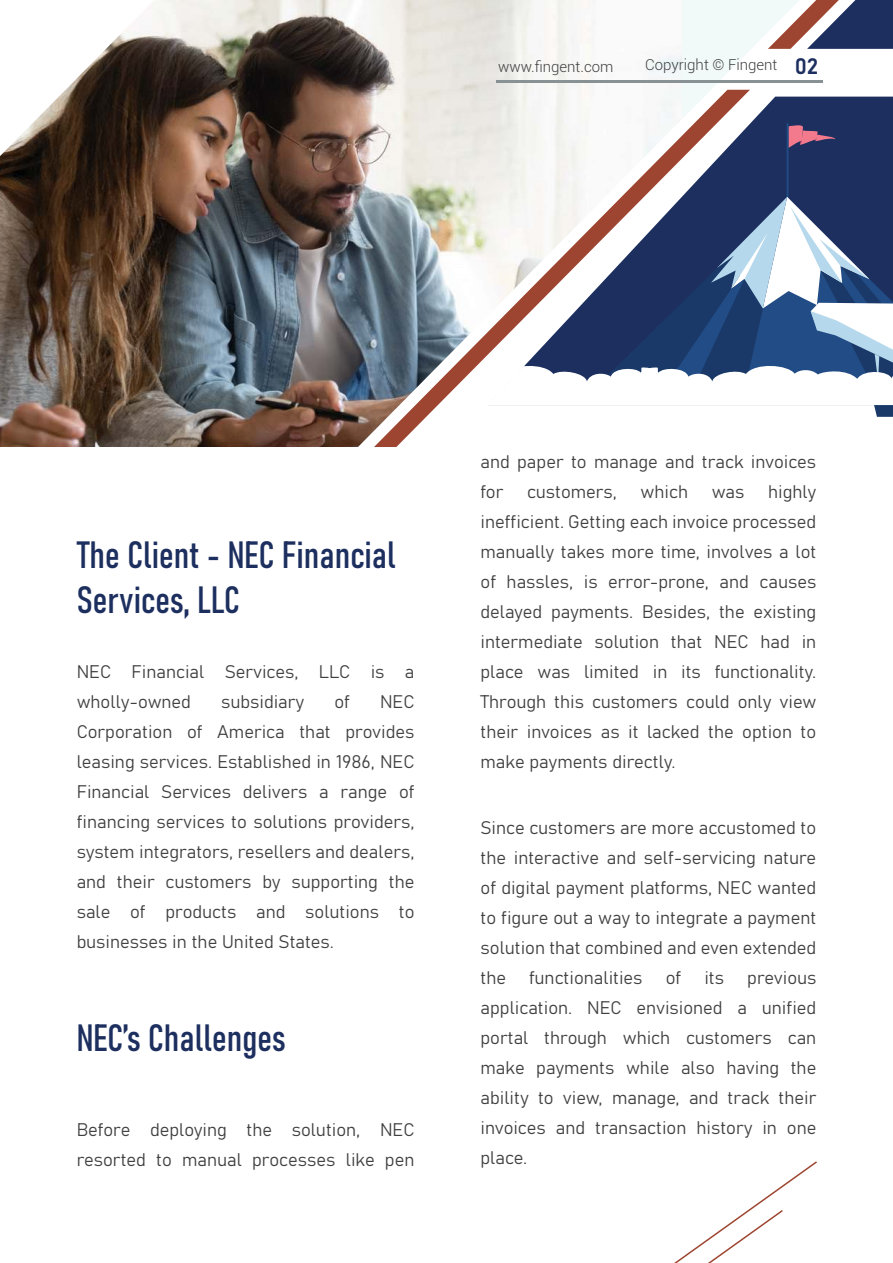
<style>
.page{position:relative;width:893px;height:1263px;background:#fff}
.page>*{position:absolute;margin:0;border:0;box-sizing:border-box;transform-origin:0 0}
.t1{font:37.5px/45px "Bahnschrift";color:#1d2f5f}
.t2{font:18px/30px "Bahnschrift";color:#404041;text-align:justify}
.t3{font:300 15px "Roboto";color:#404041}
.s1{font-family:"Bahnschrift";font-weight:400;font-size:22.05px;color:#1d2f5f}
</style>
<div class="page">
<img style="left:0;top:0;width:682px;height:447px">
<svg style="left:682px;top:0;width:211px;height:97px"></svg>
<hr style="left:496px;top:81px;width:327px;height:2px;background:#889295">
<svg style="left:488px;top:97px;width:405px;height:100px"></svg>
<hr style="left:786px;top:123px;width:2px;height:75px;background:#1a3968">
<svg style="left:788px;top:123px;width:48px;height:25px"></svg>
<hr style="left:787px;top:123px;width:1px;height:75px;background:#214c86">
<svg style="left:487px;top:197px;width:406px;height:220px"></svg>
<svg style="left:674px;top:1161px;width:143px;height:102px"></svg>
<p class="t3" style="left:498px;top:56px;width:117px">www.fingent.com</p>
<p class="t3" style="left:645px;top:59px;width:175px">Copyright © Fingent <span class="s1">02</span></p>
<h1 class="t1" style="left:77px;top:536px;width:321px">The Client - NEC Financial<br>Services, LLC</h1>
<p class="t2" style="left:77px;top:657px;width:339px">NEC Financial Services, LLC is a wholly-owned</p>
<p class="t2" style="left:77px;top:687px;width:339px;text-indent:303px">NEC Corporation of America that provides leasing services. Established in 1986, NEC Financial Services delivers a range of financing services to solutions providers, system integrators, resellers and dealers, and their customers by supporting the sale of products and solutions to businesses in the United States.</p>
<p class="t2" style="left:221px;top:687px;width:85px">subsidiary</p>
<p class="t2" style="left:334px;top:687px;width:17px">of</p>
<h1 class="t1" style="left:77px;top:1019px;width:211px">NEC’s Challenges</h1>
<p class="t2" style="left:77px;top:1116px;width:339px">Before deploying the solution, NEC resorted to manual processes like pen</p>
<p class="t2" style="left:480px;top:448px;width:337px">and paper to manage and track invoices for</p>
<p class="t2" style="left:480px;top:478px;width:337px;text-indent:288px">highly inefficient. Getting each invoice processed manually takes more time, involves a lot of hassles, is error-prone, and causes delayed payments. Besides, the existing intermediate solution that NEC had in place was limited in its functionality.<br>Through this customers could only view their invoices as it lacked the option to make payments directly.</p>
<p class="t2" style="left:527px;top:478px;width:91px">customers,</p>
<p class="t2" style="left:641px;top:478px;width:49px">which</p>
<p class="t2" style="left:712px;top:478px;width:34px">was</p>
<p class="t2" style="left:480px;top:814px;width:337px">Since customers are more accustomed to the interactive and self-servicing nature of digital payment platforms, NEC wanted to figure out a way to integrate a payment solution that combined and even extended the</p>
<p class="t2" style="left:480px;top:964px;width:337px;text-indent:267px">previous application. NEC envisioned a unified portal through which customers can make payments while also having the ability to view, manage, and track their invoices and transaction history in one place.</p>
<p class="t2" style="left:529px;top:964px;width:115px">functionalities</p>
<p class="t2" style="left:666px;top:964px;width:17px">of</p>
<p class="t2" style="left:704px;top:964px;width:21px">its</p>
</div>
